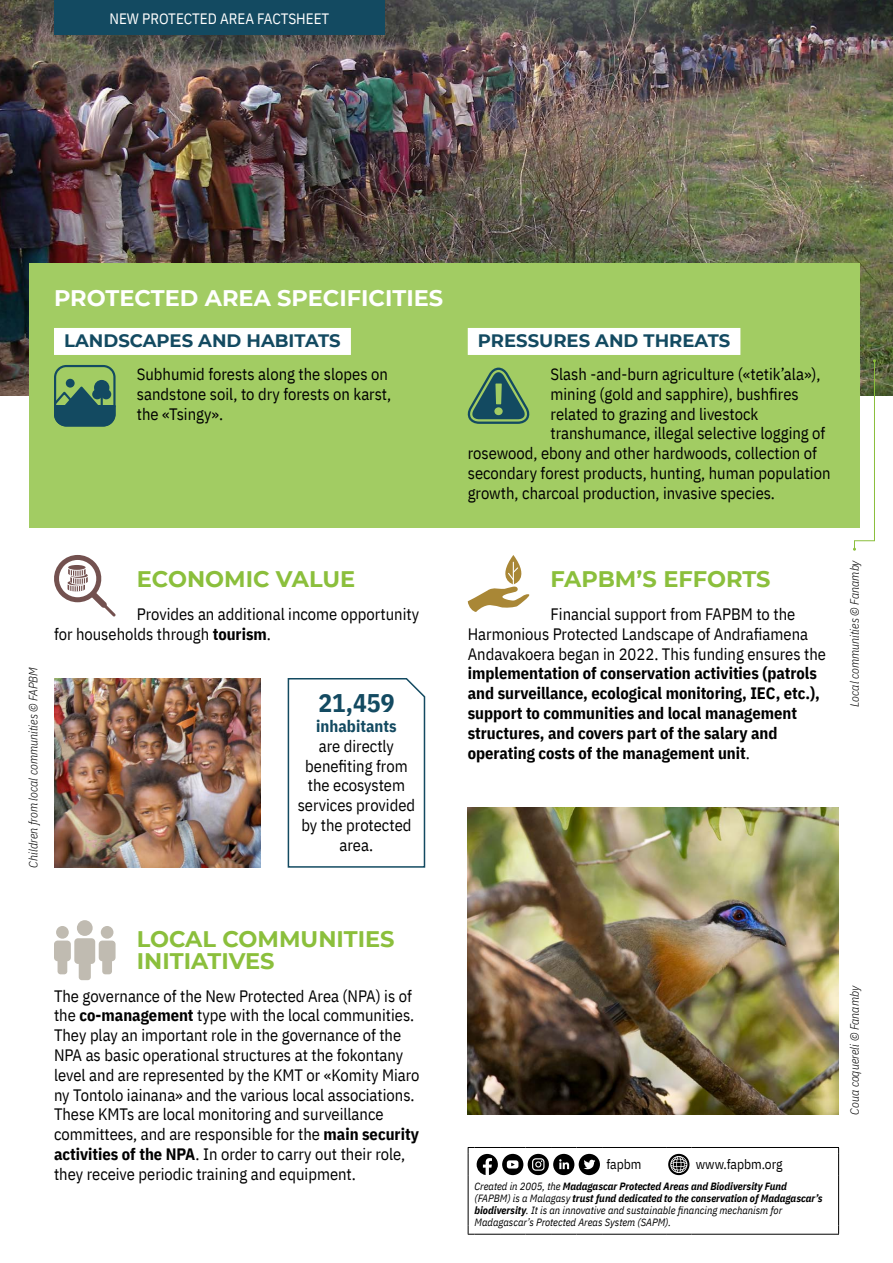
<style>
.page{position:relative;width:893px;height:1263px;background:#fff}
.page>*{position:absolute;margin:0;border:0;box-sizing:border-box;transform-origin:0 0}
.texte{font:700 25.5px "IBM Plex Sans Cond";color:#134a61}
.titre{font:700 22.5px/22.5px "Montserrat";color:#8bbf3c}
.titre-2{font:700 22.5px "Montserrat";color:#fff}
.texte-2{font:700 22.5px "Montserrat";letter-spacing:-.005em;color:#8bbf3c}
.sous-titre_encadré{font:700 18px "Montserrat";color:#134a61}
.texte-3{font:16.5px/19.8px "IBM Plex Sans Cond";color:#000}
.texte-4{font:700 16.5px/19.8px "IBM Plex Sans Cond";color:#000}
.t1{font:15px "IBM Plex Sans Cond";color:#fff}
.t2{font:13.5px "IBM Plex Sans Cond";color:#000}
.légendes{font:italic 300 12px "IBM Plex Sans Cond";color:#000}
.texte_FAPBM{font:italic 10.5px/12px "IBM Plex Sans Cond";color:#000}
.s1{font-weight:700}
.s2{font-weight:700;color:#134a61}
.s3{font-weight:400}
</style>
<div class="page">
<img style="left:0;top:0;width:893px;height:395px">
<div style="left:30px;top:263px;width:830px;height:264px;background:#a2cc63"></div>
<svg style="left:54px;top:555px;width:62px;height:61px"></svg>
<div style="left:468px;top:328px;width:272px;height:27px;background:#fff"></div>
<div style="left:54px;top:328px;width:297px;height:27px;background:#fff"></div>
<div style="left:77px;top:920px;width:16px;height:16px;background:#c0bbb1;border-radius:50%"></div>
<svg style="left:74px;top:938px;width:21px;height:42px"></svg>
<div style="left:56px;top:926px;width:13px;height:13px;background:#c0bbb1;border-radius:50%"></div>
<div style="left:54px;top:940px;width:17px;height:21px;background:#c0bbb1;border-radius:4px"></div>
<div style="left:58px;top:948px;width:9px;height:26px;background:#c0bbb1;border-radius:3px"></div>
<div style="left:101px;top:926px;width:12px;height:13px;background:#c0bbb1;border-radius:50%"></div>
<div style="left:99px;top:940px;width:17px;height:21px;background:#c0bbb1;border-radius:4px"></div>
<div style="left:102px;top:948px;width:10px;height:26px;background:#c0bbb1;border-radius:3px"></div>
<svg style="left:54px;top:365px;width:62px;height:61px"></svg>
<svg style="left:468px;top:368px;width:61px;height:56px"></svg>
<svg style="left:287px;top:678px;width:139px;height:190px"></svg>
<img style="left:468px;top:808px;width:371px;height:306px">
<img style="left:54px;top:678px;width:206px;height:190px">
<svg style="left:853px;top:359px;width:23px;height:192px"></svg>
<svg style="left:468px;top:555px;width:61px;height:57px"></svg>
<div style="left:54px;top:0;width:331px;height:34px;background:#134a61"></div>
<hr style="left:838px;top:1175px;width:1px;height:51px;background:#000">
<hr style="left:602px;top:1147px;width:64px;height:1px;background:#000">
<svg style="left:666px;top:1147px;width:26px;height:1px"></svg>
<hr style="left:692px;top:1147px;width:147px;height:1px;background:#000">
<svg style="left:838px;top:1148px;width:1px;height:27px"></svg>
<hr style="left:468px;top:1175px;width:1px;height:51px;background:#000">
<svg style="left:468px;top:1226px;width:134px;height:9px"></svg>
<hr style="left:602px;top:1234px;width:64px;height:1px;background:#000">
<svg style="left:666px;top:1234px;width:26px;height:1px"></svg>
<hr style="left:692px;top:1234px;width:147px;height:1px;background:#000">
<svg style="left:468px;top:1147px;width:134px;height:28px"></svg>
<svg style="left:668px;top:1154px;width:21px;height:21px"></svg>
<p class="t1" style="left:109px;top:8px;width:221px">NEW PROTECTED AREA FACTSHEET</p>
<p class="titre-2" style="left:54px;top:282px;width:391px">PROTECTED AREA SPECIFICITIES</p>
<p class="sous-titre_encadré" style="left:64px;top:328px;width:278px">LANDSCAPES AND HABITATS</p>
<p class="texte-3" style="left:137px;top:363px;width:256px">Subhumid forests along the slopes on sandstone soil, to dry forests on karst, the «Tsingy».</p>
<p class="légendes" style="left:24px;top:868px;width:202px;rotate:-90deg">Children from local communities © FAPBM</p>
<p class="titre" style="left:137px;top:567px;width:220px">ECONOMIC VALUE</p>
<p class="texte-3" style="left:54px;top:603px;width:367px;text-indent:83px">Provides an additional income opportunity for households through <span class="s1">tourism</span>.</p>
<p class="texte" style="left:318px;top:683px;width:78px">21,459</p>
<p class="texte-3" style="left:298px;top:715px;width:119px;text-align:center"><span class="s2">inhabitants<br></span>are directly benefiting from the ecosystem services provided by the protected area.</p>
<p class="titre" style="left:137px;top:926px;width:259px">LOCAL COMMUNITIES<br>INITIATIVES</p>
<p class="texte-3" style="left:54px;top:984px;width:367px">The governance of the New Protected Area (NPA) is of the <span class="s1">co-management</span> type with the local communities.<br>They play an important role in the governance of the NPA as basic operational structures at the fokontany level and are represented by the KMT or «Komity Miaro ny Tontolo iainana» and the various local associations.<br>These KMTs are local monitoring and surveillance committees, and are responsible for the <span class="s1">main security activities of the NPA</span>. In order to carry out their role, they receive periodic training and equipment.</p>
<p class="sous-titre_encadré" style="left:478px;top:328px;width:254px">PRESSURES AND THREATS</p>
<p class="texte-3" style="left:551px;top:363px;width:272px">Slash -and-burn agriculture («tetik’ala»),</p>
<p class="texte-3" style="left:551px;top:383px;width:250px">mining (gold and sapphire), bushfires</p>
<p class="texte-3" style="left:551px;top:402px;width:209px">related to grazing and livestock</p>
<p class="texte-3" style="left:551px;top:422px;width:276px">transhumance, illegal selective logging of</p>
<p class="texte-3" style="left:468px;top:442px;width:351px">rosewood, ebony and other hardwoods, collection of</p>
<p class="texte-3" style="left:468px;top:462px;width:364px">secondary forest products, hunting, human population</p>
<p class="texte-3" style="left:468px;top:482px;width:309px">growth, charcoal production, invasive species.</p>
<p class="texte-2" style="left:551px;top:563px;width:221px">FAPBM’S EFFORTS</p>
<p class="texte-4" style="left:468px;top:603px;width:360px;text-indent:83px"><span class="s3">Financial support from FAPBM to the Harmonious Protected Landscape of Andrafiamena Andavakoera began in 2022. This funding ensures the </span>implementation of conservation activities (patrols and surveillance, ecological monitoring, IEC, etc.), support to communities and local management structures, and covers part of the salary and operating costs of the management unit<span class="s3">.</span></p>
<p class="légendes" style="left:846px;top:707px;width:149px;rotate:-90deg">Local communities © Fanamby</p>
<p class="t2" style="left:606px;top:1153px;width:37px">fapbm</p>
<p class="t2" style="left:696px;top:1153px;width:88px">www.fapbm.org</p>
<p class="texte_FAPBM" style="left:474px;top:1179px;width:350px">Created in 2005, the <span class="s1">Madagascar Protected Areas and Biodiversity Fund </span>(FAPBM) is a Malagasy <span class="s1">trust fund dedicated to the conservation of Madagascar’s biodiversity</span>. It is an innovative and sustainable financing mechanism for Madagascar’s Protected Areas System (SAPM).</p>
<p class="légendes" style="left:846px;top:1114px;width:131px;rotate:-90deg">Coua coquereli © Fanamby</p>
</div>
